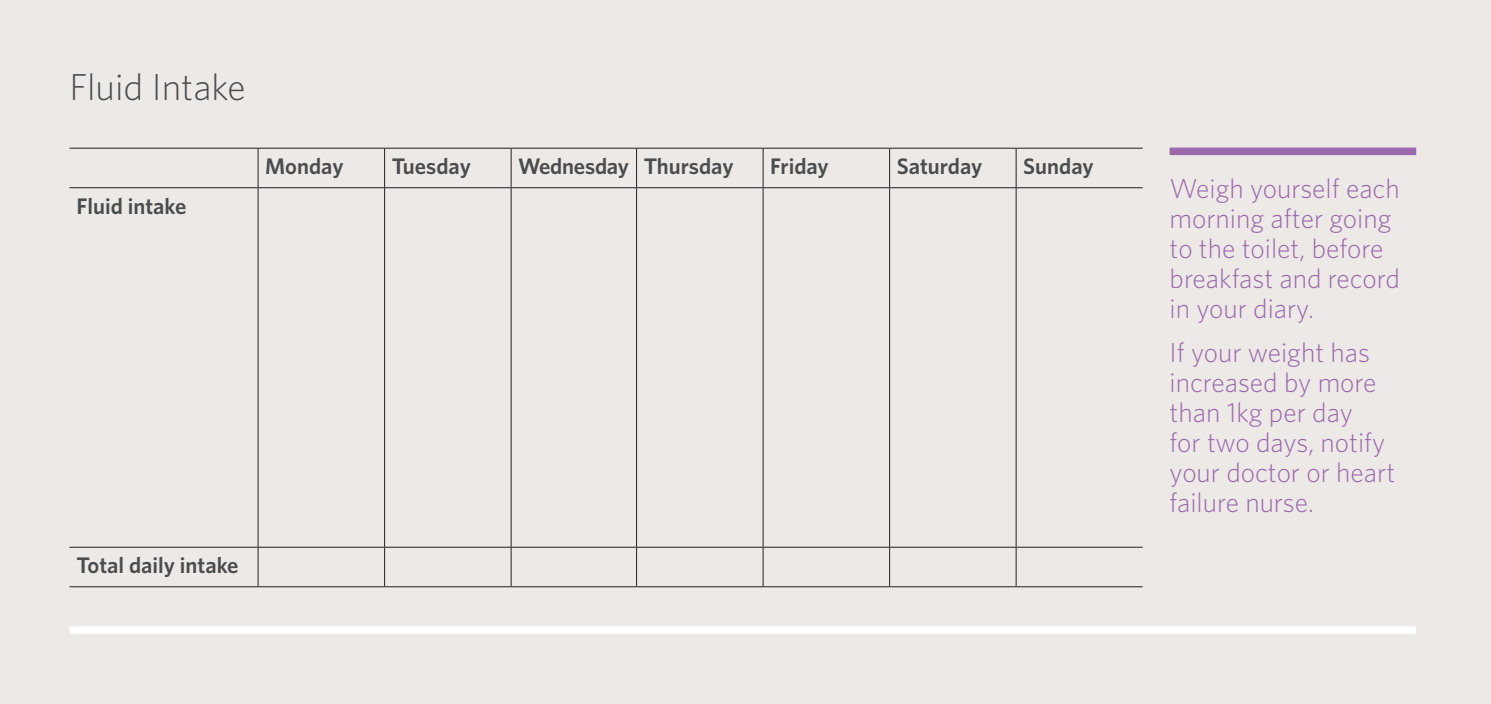
<style>
.page{position:relative;width:1491px;height:704px;background:#fff}
.page>*{position:absolute;margin:0;border:0;box-sizing:border-box;transform-origin:0 0}
.t1{font:300 37.5px "Whitney";color:#4b4c4d}
.t2{font:300 27.5px/30px "Whitney";color:#9b68ac}
.t3{font:600 22.5px "Whitney";color:#4b4c4d}
</style>
<div class="page">
<div style="left:0;top:0;width:1491px;height:703px;background:#ece9e7"></div>
<div style="left:70px;top:626px;width:1346px;height:7px;background:#fff"></div>
<hr style="left:70px;top:148px;width:188px;height:1px;background:#231f20">
<hr style="left:258px;top:148px;width:127px;height:1px;background:#231f20">
<hr style="left:258px;top:148px;width:1px;height:39px;background:#231f20">
<hr style="left:385px;top:148px;width:126px;height:1px;background:#231f20">
<hr style="left:384px;top:148px;width:1px;height:39px;background:#231f20">
<hr style="left:511px;top:148px;width:125px;height:1px;background:#231f20">
<hr style="left:511px;top:148px;width:1px;height:39px;background:#231f20">
<hr style="left:636px;top:148px;width:127px;height:1px;background:#231f20">
<hr style="left:636px;top:148px;width:1px;height:39px;background:#231f20">
<hr style="left:763px;top:148px;width:126px;height:1px;background:#231f20">
<hr style="left:763px;top:148px;width:1px;height:39px;background:#231f20">
<hr style="left:889px;top:148px;width:127px;height:1px;background:#231f20">
<hr style="left:889px;top:148px;width:1px;height:39px;background:#231f20">
<hr style="left:1016px;top:148px;width:126px;height:1px;background:#231f20">
<hr style="left:1016px;top:148px;width:1px;height:39px;background:#231f20">
<hr style="left:70px;top:187px;width:188px;height:1px;background:#231f20">
<hr style="left:258px;top:187px;width:127px;height:1px;background:#231f20">
<hr style="left:258px;top:188px;width:1px;height:358px;background:#231f20">
<hr style="left:385px;top:187px;width:126px;height:1px;background:#231f20">
<hr style="left:384px;top:188px;width:1px;height:358px;background:#231f20">
<hr style="left:511px;top:187px;width:125px;height:1px;background:#231f20">
<hr style="left:511px;top:188px;width:1px;height:358px;background:#231f20">
<hr style="left:636px;top:187px;width:127px;height:1px;background:#231f20">
<hr style="left:636px;top:188px;width:1px;height:358px;background:#231f20">
<hr style="left:763px;top:187px;width:126px;height:1px;background:#231f20">
<hr style="left:763px;top:188px;width:1px;height:358px;background:#231f20">
<hr style="left:889px;top:187px;width:127px;height:1px;background:#231f20">
<hr style="left:889px;top:188px;width:1px;height:358px;background:#231f20">
<hr style="left:1016px;top:187px;width:126px;height:1px;background:#231f20">
<hr style="left:1016px;top:188px;width:1px;height:358px;background:#231f20">
<hr style="left:70px;top:546px;width:188px;height:1px;background:#231f20">
<hr style="left:258px;top:546px;width:127px;height:1px;background:#231f20">
<hr style="left:258px;top:547px;width:1px;height:39px;background:#231f20">
<hr style="left:385px;top:546px;width:126px;height:1px;background:#231f20">
<hr style="left:384px;top:547px;width:1px;height:39px;background:#231f20">
<hr style="left:511px;top:546px;width:125px;height:1px;background:#231f20">
<hr style="left:511px;top:547px;width:1px;height:39px;background:#231f20">
<hr style="left:636px;top:546px;width:127px;height:1px;background:#231f20">
<hr style="left:636px;top:547px;width:1px;height:39px;background:#231f20">
<hr style="left:763px;top:546px;width:126px;height:1px;background:#231f20">
<hr style="left:763px;top:547px;width:1px;height:39px;background:#231f20">
<hr style="left:889px;top:546px;width:127px;height:1px;background:#231f20">
<hr style="left:889px;top:547px;width:1px;height:39px;background:#231f20">
<hr style="left:1016px;top:546px;width:126px;height:1px;background:#231f20">
<hr style="left:1016px;top:547px;width:1px;height:39px;background:#231f20">
<hr style="left:70px;top:586px;width:188px;height:1px;background:#231f20">
<hr style="left:258px;top:586px;width:127px;height:1px;background:#231f20">
<hr style="left:385px;top:586px;width:126px;height:1px;background:#231f20">
<hr style="left:511px;top:586px;width:125px;height:1px;background:#231f20">
<hr style="left:636px;top:586px;width:127px;height:1px;background:#231f20">
<hr style="left:763px;top:586px;width:126px;height:1px;background:#231f20">
<hr style="left:889px;top:586px;width:127px;height:1px;background:#231f20">
<hr style="left:1016px;top:586px;width:126px;height:1px;background:#231f20">
<div style="left:1169px;top:147px;width:247px;height:8px;background:#9b68ac"></div>
<h1 class="t1" style="left:70px;top:65px;width:178px">Fluid Intake</h1>
<p class="t3" style="left:77px;top:192px;width:111px">Fluid intake</p>
<p class="t3" style="left:265px;top:153px;width:80px">Monday</p>
<p class="t3" style="left:392px;top:153px;width:81px">Tuesday</p>
<p class="t3" style="left:518px;top:153px;width:217px">Wednesday Thursday</p>
<p class="t3" style="left:770px;top:153px;width:60px">Friday</p>
<p class="t3" style="left:897px;top:153px;width:87px">Saturday</p>
<p class="t3" style="left:1023px;top:153px;width:72px">Sunday</p>
<p class="t3" style="left:77px;top:551px;width:163px">Total daily intake</p>
<p class="t2" style="left:1169px;top:172px;width:232px">Weigh yourself each morning after going to the toilet, before breakfast and record in your diary.</p>
<p class="t2" style="left:1169px;top:337px;width:227px">If your weight has increased by more than 1kg per day<br>for two days, notify your doctor or heart failure nurse.</p>
</div>
